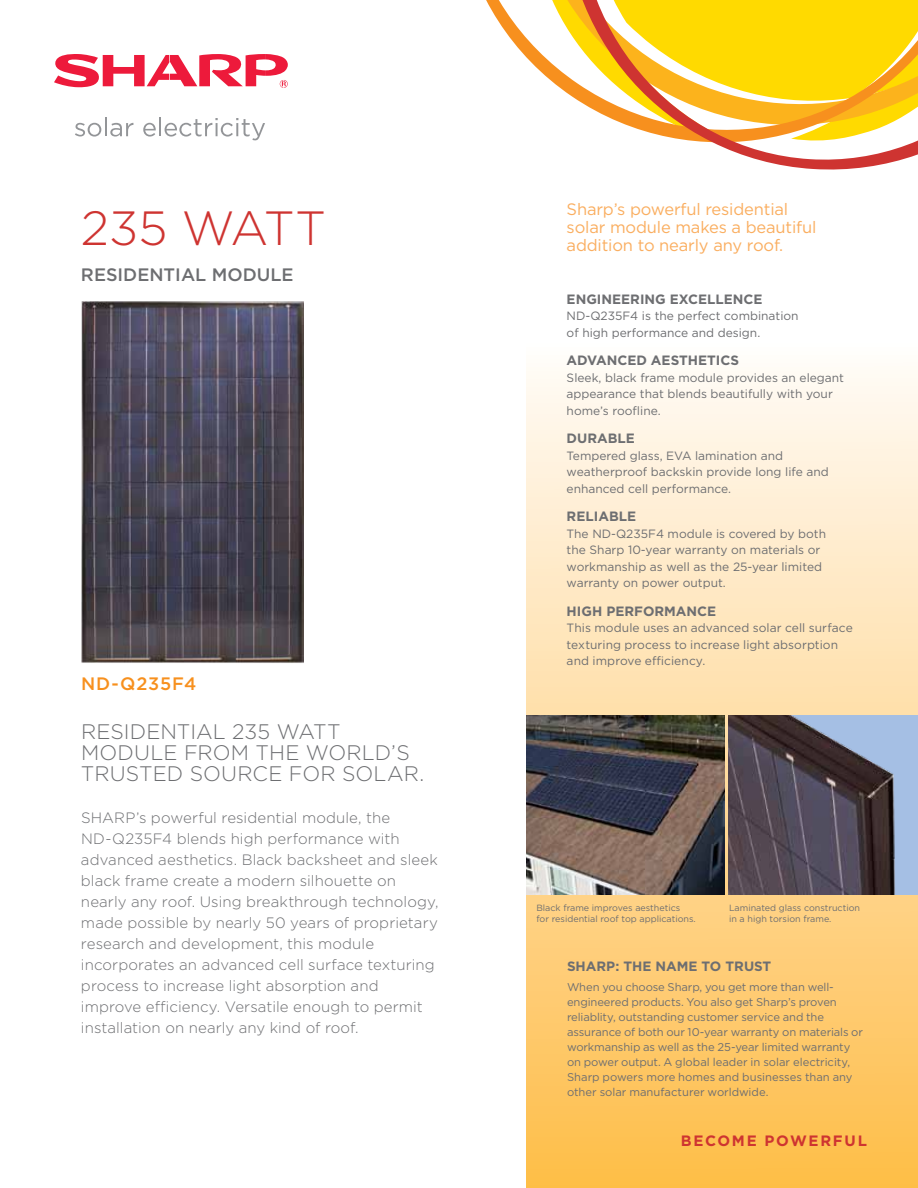
<style>
.page{position:relative;width:918px;height:1188px;background:#fff}
.page>*{position:absolute;margin:0;border:0;box-sizing:border-box;transform-origin:0 0}
.t1{font:300 48px "Gotham";letter-spacing:-.005em;color:#ce3431}
.t2{font:300 21px/21px "Gotham";letter-spacing:.01em;color:#6d6e71}
.t3{font:500 18px "Gotham";color:#6d6e71}
.t4{font:500 18px "Gotham";letter-spacing:.045em;color:#f7901e}
.t5{font:16.5px/18px "Gotham";letter-spacing:-.01em;color:#faae60}
.t6{font:300 15px/21px "Gotham";letter-spacing:.005em;color:#6d6e71}
.t7{font:700 15px "Gotham";letter-spacing:.115em;color:#ce3431}
.t8{font:700 13.5px "Gotham";color:#6d6e71}
.t9{font:12px/16.5px "Gotham";color:#6d6e71}
.t10{font:11.25px/15px "Gotham";letter-spacing:-.01em;color:#6d6e71}
.t11{font:9px/10.5px "Gotham";color:#6d6e71}
</style>
<div class="page">
<svg style="left:526px;top:370px;width:392px;height:818px;background:#fedb9f"></svg>
<svg style="left:486px;top:0;width:70px;height:85px"></svg>
<svg style="left:556px;top:0;width:362px;height:170px"></svg>
<img style="left:526px;top:716px;width:198px;height:179px">
<svg style="left:54px;top:54px;width:234px;height:34px"></svg>
<svg style="left:75px;top:118px;width:58px;height:19px"></svg>
<svg style="left:143px;top:118px;width:122px;height:22px"></svg>
<div style="left:728px;top:716px;width:190px;height:179px;background:#a5bfe4"></div>
<img style="left:728px;top:716px;width:167px;height:179px">
<img style="left:81px;top:301px;width:222px;height:362px">
<h1 class="t1" style="left:81px;top:198px;width:247px">235 WATT</h1>
<h3 class="t3" style="left:81px;top:263px;width:214px">RESIDENTIAL MODULE</h3>
<h3 class="t4" style="left:81px;top:672px;width:117px">ND-Q235F4</h3>
<h2 class="t2" style="left:81px;top:720px;width:345px">Residential 235 watt<br>module from the world’s trusted source for solar.</h2>
<p class="t6" style="left:81px;top:806px;width:359px">SHARP’s powerful residential module, the<br>ND -Q235F4 blends high performance with advanced aesthetics. Black backsheet and sleek black frame create a modern silhouette on nearly any roof. Using breakthrough technology, made possible by nearly 50 years of proprietary research and development, this module incorporates an advanced cell surface texturing process to increase light absorption and improve efficiency. Versatile enough to permit installation on nearly any kind of roof.</p>
<h3 class="t5" style="left:567px;top:200px;width:251px">Sharp’s powerful residential solar module makes a beautiful addition to nearly any roof.</h3>
<p class="t8" style="left:567px;top:290px;width:196px">ENGINEERING EXCELLENCE</p>
<p class="t9" style="left:567px;top:308px;width:233px">ND-Q235F4 is the perfect combination of high performance and design.</p>
<p class="t8" style="left:567px;top:352px;width:174px">ADVANCED AESTHETICS</p>
<p class="t9" style="left:567px;top:369px;width:279px">Sleek, black frame module provides an elegant appearance that blends beautifully with your home’s roofline.</p>
<p class="t8" style="left:567px;top:430px;width:68px">DURABLE</p>
<p class="t9" style="left:567px;top:447px;width:264px">Tempered glass, EVA lamination and weatherproof backskin provide long life and enhanced cell performance.</p>
<p class="t8" style="left:567px;top:508px;width:69px">RELIABLE</p>
<p class="t9" style="left:567px;top:525px;width:261px">The ND-Q235F4 module is covered by both the Sharp 10-year warranty on materials or workmanship as well as the 25-year limited warranty on power output.</p>
<p class="t8" style="left:567px;top:602px;width:149px">HIGH PERFORMANCE</p>
<p class="t9" style="left:567px;top:620px;width:288px">This module uses an advanced solar cell surface texturing process to increase light absorption and improve efficiency.</p>
<p class="t11" style="left:536px;top:903px;width:161px">Black frame improves aesthetics<br>for residential roof top applications.</p>
<p class="t11" style="left:729px;top:903px;width:133px">Laminated glass construction in a high torsion frame.</p>
<p class="t8" style="left:567px;top:957px;width:11px">SHA</p>
<p class="t8" style="left:597px;top:957px;width:158px">RP: THE NAME TO TRUST</p>
<p class="t10" style="left:567px;top:979px;width:298px">When you choose Sharp, you get more than well&shy;engineered products. You also get Sharp’s proven reliablity, outstanding customer service and the assurance of both our 10-year warranty on materials or workmanship as well as the 25-year limited warranty on power output. A global leader in solar electricity, Sharp powers more homes and businesses than any other solar manufacturer worldwide.</p>
<p class="t7" style="left:681px;top:1131px;width:188px">BECOME POWERFUL</p>
</div>
